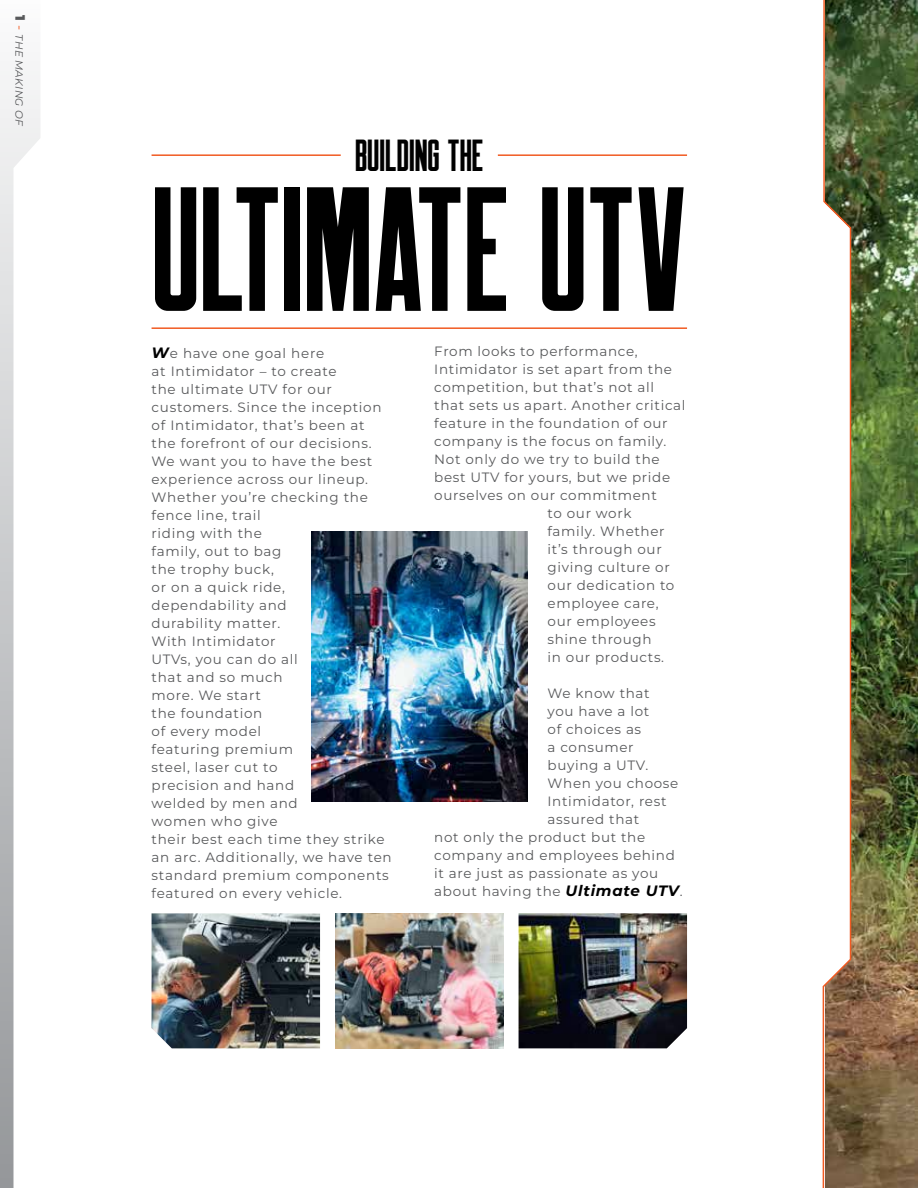
<style>
.page{position:relative;width:918px;height:1188px;background:#fff}
.page>*{position:absolute;margin:0;border:0;box-sizing:border-box;transform-origin:0 0}
.t1{font:177px "Robinson";color:#000}
.t2{font:45px "Robinson";color:#000}
.t3{font:13.5px/18px "Montserrat";letter-spacing:.05em;color:#58595b}
.t4{font:italic 10.5px "Montserrat";letter-spacing:.03em;color:#58595b}
.s1{font-weight:900;font-style:normal;font-size:13.5px}
.s2{font-size:13.5px;color:#f15a22}
.s3{font-weight:700;font-style:italic;font-size:15px;color:#000}
</style>
<div class="page">
<img style="left:852px;top:0;width:66px;height:1188px">
<hr style="left:152px;top:327px;width:535px;height:2px;background:#f15a22">
<hr style="left:152px;top:154px;width:189px;height:2px;background:#f15a22">
<hr style="left:498px;top:154px;width:189px;height:2px;background:#f15a22">
<img style="left:311px;top:531px;width:216px;height:270px">
<img style="left:152px;top:913px;width:168px;height:135px">
<img style="left:519px;top:913px;width:168px;height:135px">
<img style="left:335px;top:913px;width:169px;height:135px">
<svg style="left:822px;top:0;width:30px;height:1188px"></svg>
<svg style="left:0;top:71px;width:40px;height:1117px"></svg>
<p class="t4" style="left:26px;top:15px;width:113px;rotate:90deg"><span class="s1">1</span> <span class="s2">-</span> THE MAKING OF</p>
<h2 class="t2" style="left:355px;top:133px;width:130px">BUILDING THE</h2>
<h1 class="t1" style="left:152px;top:161px;width:537px">ULTIMATE UTV</h1>
<p class="t3" style="left:152px;top:344px;width:242px"><span class="s3">W</span>e have one goal here<br>at Intimidator – to create<br>the ultimate UTV for our customers. Since the inception of Intimidator, that’s been at the forefront of our decisions.<br>We want you to have the best experience across our lineup.<br>Whether you’re checking the fence line, trail<br>riding with the<br>family, out to bag<br>the trophy buck,<br>or on a quick ride,<br>dependability and<br>durability matter.<br>With Intimidator<br>UTVs, you can do all<br>that and so much<br>more. We start<br>the foundation<br>of every model<br>featuring premium<br>steel, laser cut to<br>precision and hand<br>welded by men and<br>women who give<br>their best each time they strike an arc. Additionally, we have ten standard premium components featured on every vehicle.</p>
<p class="t3" style="left:434px;top:342px;width:205px">From looks to performance,</p>
<p class="t3" style="left:434px;top:360px;width:239px">Intimidator is set apart from the</p>
<p class="t3" style="left:434px;top:378px;width:221px">competition, but that’s not all</p>
<p class="t3" style="left:434px;top:396px;width:253px">that sets us apart. Another critical</p>
<p class="t3" style="left:434px;top:414px;width:235px">feature in the foundation of our</p>
<p class="t3" style="left:434px;top:432px;width:234px">company is the focus on family.</p>
<p class="t3" style="left:434px;top:450px;width:227px">Not only do we try to build the</p>
<p class="t3" style="left:434px;top:468px;width:237px">best UTV for yours, but we pride</p>
<p class="t3" style="left:434px;top:486px;width:224px">ourselves on our commitment</p>
<p class="t3" style="left:548px;top:504px;width:86px">to our work</p>
<p class="t3" style="left:548px;top:522px;width:119px">family. Whether</p>
<p class="t3" style="left:548px;top:540px;width:116px">it’s through our</p>
<p class="t3" style="left:548px;top:558px;width:124px">giving culture or</p>
<p class="t3" style="left:548px;top:576px;width:128px">our dedication to</p>
<p class="t3" style="left:548px;top:594px;width:113px">employee care,</p>
<p class="t3" style="left:548px;top:612px;width:110px">our employees</p>
<p class="t3" style="left:548px;top:630px;width:106px">shine through</p>
<p class="t3" style="left:548px;top:648px;width:118px">in our products.</p>
<p class="t3" style="left:548px;top:684px;width:104px">We know that</p>
<p class="t3" style="left:548px;top:702px;width:103px">you have a lot</p>
<p class="t3" style="left:548px;top:720px;width:95px">of choices as</p>
<p class="t3" style="left:548px;top:738px;width:88px">a consumer</p>
<p class="t3" style="left:548px;top:756px;width:102px">buying a UTV.</p>
<p class="t3" style="left:548px;top:774px;width:132px">When you choose</p>
<p class="t3" style="left:548px;top:792px;width:121px">Intimidator, rest</p>
<p class="t3" style="left:548px;top:810px;width:93px">assured that</p>
<p class="t3" style="left:434px;top:828px;width:212px">not only the product but the</p>
<p class="t3" style="left:434px;top:846px;width:242px">company and employees behind</p>
<p class="t3" style="left:434px;top:864px;width:226px">it are just as passionate as you</p>
<p class="t3" style="left:434px;top:882px;width:250px">about having the <span class="s3">Ultimate UTV</span>.</p>
</div>
